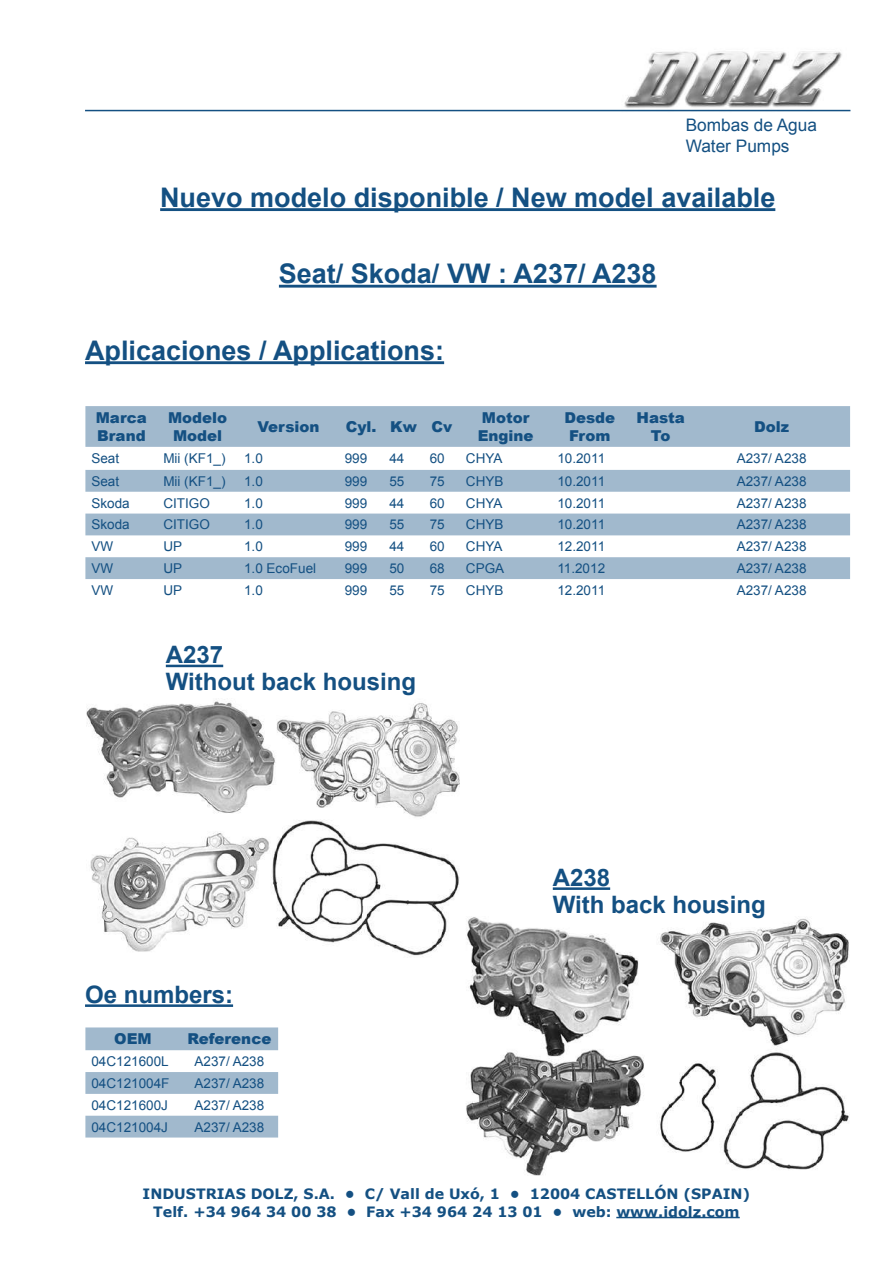
<style>
.page{position:relative;width:893px;height:1263px;background:#fff}
.page>*{position:absolute;margin:0;border:0;box-sizing:border-box;transform-origin:0 0}
.t1{font:700 27px "Arial";color:#145082}
.t2{font:700 24px "Arial";color:#145082}
.t3{font:17.25px/20.7px "Arial";color:#145082}
.t4{font:900 15px/18px "Arial";color:#145082;text-align:center}
.t5{font:700 14.25px/17.1px "Verdana";color:#145082;text-align:center}
.t6{font:13.5px "Arial";color:#145082}
</style>
<div class="page">
<img style="left:610px;top:51px;width:240px;height:61px">
<hr style="left:85px;top:110px;width:765px;height:1px;background:#145082">
<hr style="left:160px;top:208px;width:615px;height:3px;background:#145082">
<hr style="left:85px;top:361px;width:359px;height:3px;background:#145082">
<hr style="left:616px;top:1217px;width:124px;height:1px;background:#145082">
<hr style="left:279px;top:285px;width:378px;height:3px;background:#145082">
<hr style="left:85px;top:1004px;width:148px;height:3px;background:#145082">
<img style="left:86px;top:701px;width:374px;height:255px">
<svg style="left:85px;top:406px;width:765px;height:173px;fill:#a1b9cd"></svg>
<svg style="left:85px;top:1027px;width:193px;height:110px"></svg>
<img style="left:466px;top:917px;width:384px;height:259px">
<hr style="left:166px;top:665px;width:57px;height:2px;background:#145082">
<hr style="left:553px;top:887px;width:57px;height:3px;background:#145082">
<p class="t3" style="left:686px;top:115px;width:133px">Bombas de Agua<br>Water Pumps</p>
<h1 class="t1" style="left:160px;top:179px;width:617px">Nuevo modelo disponible / New model available</h1>
<h1 class="t1" style="left:279px;top:256px;width:379px">Seat/ Skoda/ VW : A237/ A238</h1>
<h1 class="t1" style="left:85px;top:332px;width:361px">Aplicaciones / Applications:</h1>
<p class="t4" style="left:96px;top:408px;width:53px;text-align:left">Marca<br>Brand</p>
<p class="t4" style="left:168px;top:408px;width:61px">Modelo<br>Model</p>
<p class="t4" style="left:257px;top:417px;width:64px">Version</p>
<p class="t4" style="left:346px;top:417px;width:108px">Cyl. Kw Cv</p>
<p class="t4" style="left:478px;top:408px;width:57px;text-align:left">Motor<br>Engine</p>
<p class="t4" style="left:564px;top:408px;width:52px">Desde<br>From</p>
<p class="t4" style="left:636px;top:408px;width:50px">Hasta<br>To</p>
<p class="t4" style="left:754px;top:417px;width:37px">Dolz</p>
<p class="t6" style="left:91px;top:450px;width:29px">Seat</p>
<p class="t6" style="left:163px;top:450px;width:64px">Mii (KF1_)</p>
<p class="t6" style="left:244px;top:450px;width:20px">1.0</p>
<p class="t6" style="left:345px;top:450px;width:24px">999</p>
<p class="t6" style="left:389px;top:450px;width:17px">44</p>
<p class="t6" style="left:430px;top:450px;width:17px">60</p>
<p class="t6" style="left:466px;top:450px;width:38px">CHYA</p>
<p class="t6" style="left:557px;top:450px;width:49px">10.2011</p>
<p class="t6" style="left:737px;top:450px;width:71px">A237/ A238</p>
<p class="t6" style="left:91px;top:472px;width:29px">Seat</p>
<p class="t6" style="left:163px;top:472px;width:64px">Mii (KF1_)</p>
<p class="t6" style="left:244px;top:472px;width:20px">1.0</p>
<p class="t6" style="left:345px;top:472px;width:24px">999</p>
<p class="t6" style="left:389px;top:472px;width:17px">55</p>
<p class="t6" style="left:430px;top:472px;width:17px">75</p>
<p class="t6" style="left:466px;top:472px;width:39px">CHYB</p>
<p class="t6" style="left:557px;top:472px;width:49px">10.2011</p>
<p class="t6" style="left:737px;top:472px;width:71px">A237/ A238</p>
<p class="t6" style="left:91px;top:494px;width:40px">Skoda</p>
<p class="t6" style="left:163px;top:494px;width:48px">CITIGO</p>
<p class="t6" style="left:244px;top:494px;width:20px">1.0</p>
<p class="t6" style="left:345px;top:494px;width:24px">999</p>
<p class="t6" style="left:389px;top:494px;width:17px">44</p>
<p class="t6" style="left:430px;top:494px;width:17px">60</p>
<p class="t6" style="left:466px;top:494px;width:38px">CHYA</p>
<p class="t6" style="left:557px;top:494px;width:49px">10.2011</p>
<p class="t6" style="left:737px;top:494px;width:71px">A237/ A238</p>
<p class="t6" style="left:91px;top:516px;width:40px">Skoda</p>
<p class="t6" style="left:163px;top:516px;width:48px">CITIGO</p>
<p class="t6" style="left:244px;top:516px;width:20px">1.0</p>
<p class="t6" style="left:345px;top:516px;width:24px">999</p>
<p class="t6" style="left:389px;top:516px;width:17px">55</p>
<p class="t6" style="left:430px;top:516px;width:17px">75</p>
<p class="t6" style="left:466px;top:516px;width:39px">CHYB</p>
<p class="t6" style="left:557px;top:516px;width:49px">10.2011</p>
<p class="t6" style="left:737px;top:516px;width:71px">A237/ A238</p>
<p class="t6" style="left:91px;top:538px;width:23px">VW</p>
<p class="t6" style="left:163px;top:538px;width:20px">UP</p>
<p class="t6" style="left:244px;top:538px;width:20px">1.0</p>
<p class="t6" style="left:345px;top:538px;width:24px">999</p>
<p class="t6" style="left:389px;top:538px;width:17px">44</p>
<p class="t6" style="left:430px;top:538px;width:17px">60</p>
<p class="t6" style="left:466px;top:538px;width:38px">CHYA</p>
<p class="t6" style="left:557px;top:538px;width:49px">12.2011</p>
<p class="t6" style="left:737px;top:538px;width:71px">A237/ A238</p>
<p class="t6" style="left:91px;top:559px;width:23px">VW</p>
<p class="t6" style="left:163px;top:559px;width:20px">UP</p>
<p class="t6" style="left:244px;top:559px;width:74px">1.0 EcoFuel</p>
<p class="t6" style="left:345px;top:559px;width:24px">999</p>
<p class="t6" style="left:389px;top:559px;width:17px">50</p>
<p class="t6" style="left:430px;top:559px;width:17px">68</p>
<p class="t6" style="left:466px;top:559px;width:40px">CPGA</p>
<p class="t6" style="left:557px;top:559px;width:49px">11.2012</p>
<p class="t6" style="left:737px;top:559px;width:71px">A237/ A238</p>
<p class="t6" style="left:91px;top:581px;width:23px">VW</p>
<p class="t6" style="left:163px;top:581px;width:20px">UP</p>
<p class="t6" style="left:244px;top:581px;width:20px">1.0</p>
<p class="t6" style="left:345px;top:581px;width:24px">999</p>
<p class="t6" style="left:389px;top:581px;width:17px">55</p>
<p class="t6" style="left:430px;top:581px;width:17px">75</p>
<p class="t6" style="left:466px;top:581px;width:39px">CHYB</p>
<p class="t6" style="left:557px;top:581px;width:49px">12.2011</p>
<p class="t6" style="left:737px;top:581px;width:71px">A237/ A238</p>
<h2 class="t2" style="left:166px;top:639px;width:59px">A237</h2>
<h2 class="t2" style="left:166px;top:666px;width:252px">Without back housing</h2>
<h2 class="t2" style="left:85px;top:979px;width:150px">Oe numbers:</h2>
<p class="t4" style="left:114px;top:1029px;width:39px">OEM</p>
<p class="t4" style="left:188px;top:1029px;width:85px">Reference</p>
<p class="t6" style="left:91px;top:1052px;width:79px">04C121600L</p>
<p class="t6" style="left:195px;top:1052px;width:71px">A237/ A238</p>
<p class="t6" style="left:91px;top:1074px;width:80px">04C121004F</p>
<p class="t6" style="left:195px;top:1074px;width:71px">A237/ A238</p>
<p class="t6" style="left:91px;top:1096px;width:78px">04C121600J</p>
<p class="t6" style="left:195px;top:1096px;width:71px">A237/ A238</p>
<p class="t6" style="left:91px;top:1118px;width:78px">04C121004J</p>
<p class="t6" style="left:195px;top:1118px;width:71px">A237/ A238</p>
<h2 class="t2" style="left:553px;top:862px;width:59px">A238</h2>
<h2 class="t2" style="left:553px;top:888px;width:215px">With back housing</h2>
<p class="t5" style="left:143px;top:1185px;width:609px">INDUSTRIAS DOLZ, S.A. • C/ Vall de Uxó, 1 • 12004 CASTELLÓN (SPAIN)<br>Telf. +34 964 34 00 38 • Fax +34 964 24 13 01 • web: www.idolz.com</p>
</div>
